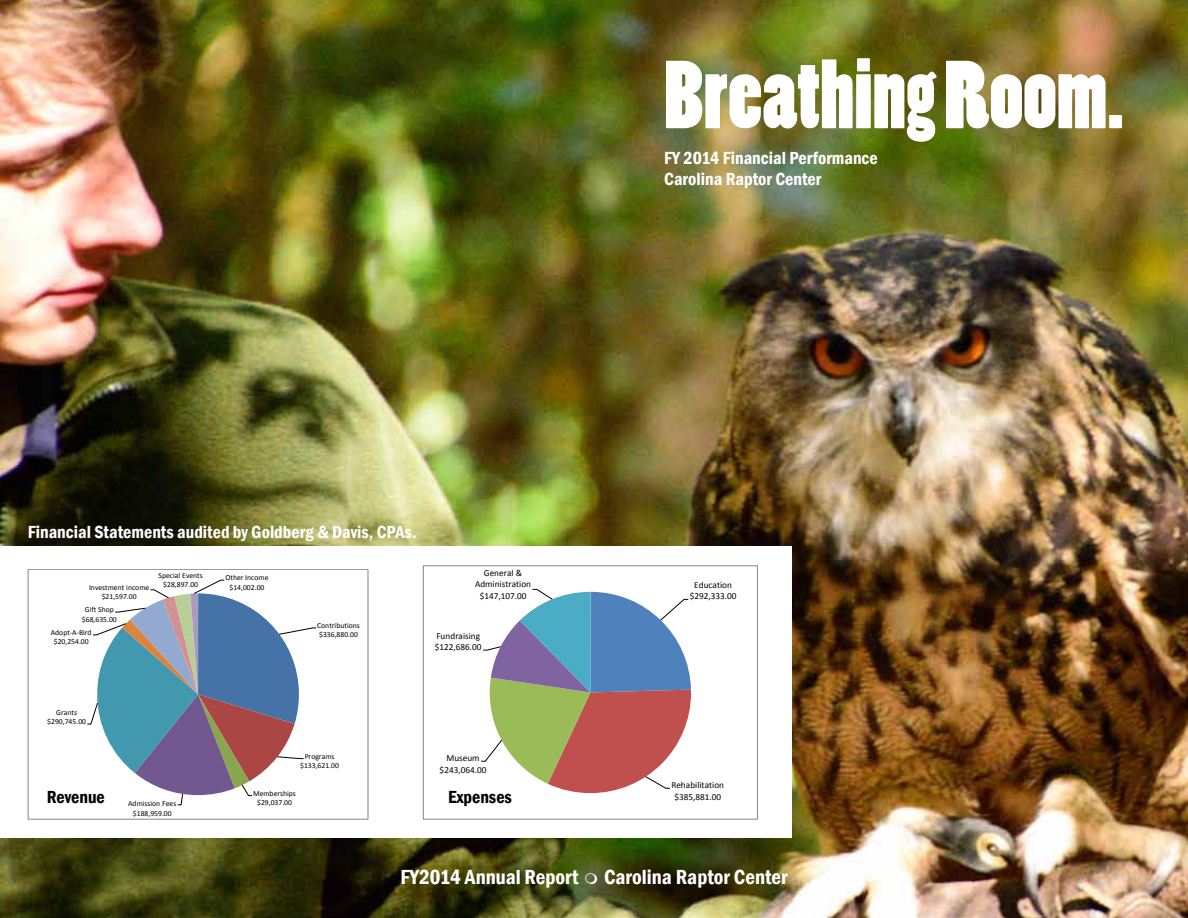
<style>
.page{position:relative;width:1188px;height:918px;background:#fff}
.page>*{position:absolute;margin:0;border:0;box-sizing:border-box;transform-origin:0 0}
.t1{font:90px "Poplar Std";color:#fff}
.t2{font:600 condensed 21px "Franklin Gothic";color:#fff}
.t3{font:600 condensed 18px/21.6px "Franklin Gothic";color:#fff}
.t4{font:600 condensed 18px "Franklin Gothic";color:#000}
.t5{font:9.3px/11.4px "Calibri";color:#000;text-align:center}
.t6{font:7.65px/9.4px "Calibri";color:#000;text-align:center}
</style>
<div class="page">
<img style="left:0;top:0;width:1188px;height:918px">
<div style="left:0;top:547px;width:792px;height:291px;background:#fff"></div>
<svg style="left:481px;top:589px;width:210px;height:204px"></svg>
<div style="left:423px;top:565px;width:335px;height:254px;border:1px solid #868686"></div>
<svg style="left:87px;top:580px;width:230px;height:225px"></svg>
<div style="left:28px;top:569px;width:340px;height:250px;border:1px solid #868686"></div>
<svg style="left:586px;top:873px;width:11px;height:11px"></svg>
<h1 class="t1" style="left:664px;top:46px;width:461px">Breathing Room.</h1>
<h3 class="t3" style="left:664px;top:147px;width:215px">FY 2014 Financial Performance<br>Carolina Raptor Center</h3>
<h3 class="t3" style="left:28px;top:521px;width:390px">Financial Statements audited by Goldberg &amp; Davis, CPAs.</h3>
<p class="t6" style="left:89px;top:582px;width:62px">Investment income $21,597.00</p>
<p class="t6" style="left:82px;top:605px;width:36px">Gift Shop $68,635.00</p>
<p class="t6" style="left:51px;top:628px;width:42px">Adopt-A-Bird $20,254.00</p>
<p class="t6" style="left:159px;top:571px;width:46px">Special Events $28,897.00</p>
<p class="t6" style="left:225px;top:573px;width:45px">Other Income $14,002.00</p>
<p class="t6" style="left:317px;top:621px;width:44px;text-align:left">Contributions $336,880.00</p>
<p class="t5" style="left:475px;top:567px;width:58px">General &amp;<br>Administration $147,107.00</p>
<p class="t5" style="left:435px;top:630px;width:48px;text-align:left">Fundraising $122,686.00</p>
<p class="t6" style="left:47px;top:707px;width:40px">Grants $290,745.00</p>
<h3 class="t4" style="left:47px;top:785px;width:60px">Revenue</h3>
<p class="t6" style="left:300px;top:751px;width:40px">Programs $133,621.00</p>
<p class="t6" style="left:253px;top:788px;width:44px">Memberships</p>
<p class="t6" style="left:128px;top:799px;width:50px">Admission Fees</p>
<p class="t6" style="left:257px;top:798px;width:36px">$29,037.00</p>
<p class="t6" style="left:133px;top:809px;width:40px">$188,959.00</p>
<p class="t5" style="left:440px;top:752px;width:48px">Museum $243,064.00</p>
<h3 class="t4" style="left:448px;top:785px;width:65px">Expenses</h3>
<p class="t5" style="left:690px;top:579px;width:48px">Education $292,333.00</p>
<p class="t5" style="left:671px;top:780px;width:54px">Rehabilitation $385,881.00</p>
<h2 class="t2" style="left:400px;top:863px;width:389px">FY2014 Annual Report Carolina Raptor Center</h2>
</div>
